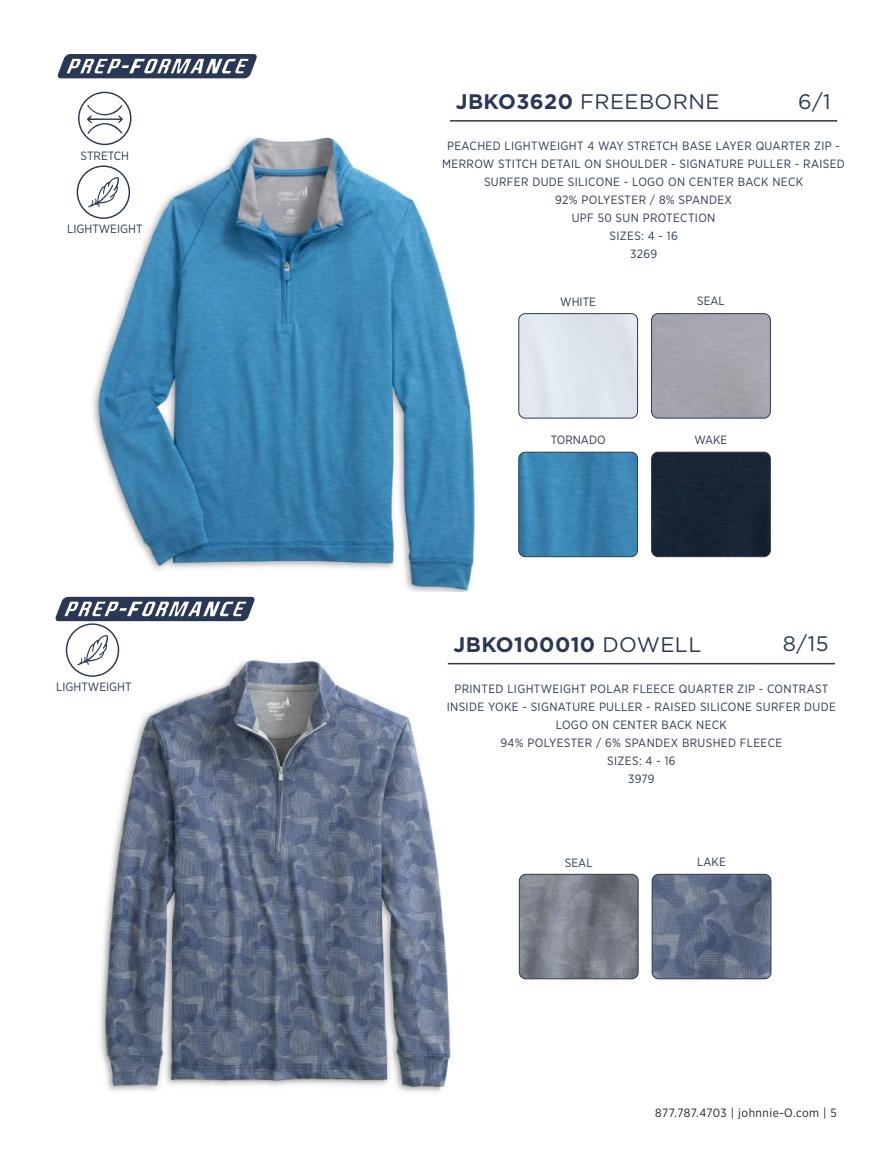
<style>
.page{position:relative;width:891px;height:1161px;background:#fff}
.page>*{position:absolute;margin:0;border:0;box-sizing:border-box;transform-origin:0 0}
.t1{font:21px "Gotham";letter-spacing:.02em;color:#2a3755}
.t2{font:700 21px "Gotham";letter-spacing:.02em;color:#2a3755}
.t3{font:12px/18px "Gotham Narrow";letter-spacing:.03em;color:#2a3855;text-align:center}
.t4{font:12px "Gotham Narrow";color:#2a3855}
.t5{font:12px "Gotham Narrow";letter-spacing:.04em;color:#231f20}
.s1{font-weight:700}
.s2{font-weight:400}
</style>
<div class="page">
<img style="left:93px;top:114px;width:386px;height:477px">
<svg style="left:78px;top:92px;width:53px;height:53px"></svg>
<svg style="left:77px;top:165px;width:53px;height:54px"></svg>
<hr style="left:450px;top:120px;width:387px;height:2px;background:#2a3755">
<svg style="left:57px;top:54px;width:200px;height:24px"></svg>
<div style="left:519px;top:314px;width:119px;height:104px;background:#dee5ec"></div>
<div style="left:519px;top:313px;width:119px;height:105px;border:1px solid #2a3855;border-radius:6px"></div>
<img style="left:652px;top:315px;width:117px;height:103px">
<div style="left:651px;top:313px;width:120px;height:105px;border:1px solid #2a3855;border-radius:6px"></div>
<img style="left:519px;top:452px;width:119px;height:105px">
<div style="left:519px;top:452px;width:119px;height:105px;border:1px solid #2a3855;border-radius:6px"></div>
<div style="left:653px;top:452px;width:116px;height:105px;background:#182432"></div>
<div style="left:651px;top:452px;width:120px;height:105px;border:1px solid #2a3855;border-radius:6px"></div>
<img style="left:99px;top:660px;width:367px;height:433px">
<hr style="left:448px;top:663px;width:387px;height:1px;background:#2a3755">
<svg style="left:55px;top:597px;width:200px;height:80px"></svg>
<img style="left:519px;top:874px;width:119px;height:105px">
<div style="left:519px;top:874px;width:119px;height:105px;border:1px solid #2a3855;border-radius:6px"></div>
<img style="left:652px;top:874px;width:119px;height:105px">
<div style="left:652px;top:874px;width:119px;height:105px;border:1px solid #2a3855;border-radius:6px"></div>
<p class="t4" style="left:81px;top:148px;width:50px">STRETCH</p>
<p class="t4" style="left:67px;top:221px;width:77px">LIGHTWEIGHT</p>
<p class="t4" style="left:56px;top:679px;width:77px">LIGHTWEIGHT</p>
<h1 class="t1" style="left:798px;top:88px;width:34px">6/1</h1>
<h1 class="t1" style="left:456px;top:88px;width:265px"><span class="s1">JBKO3620</span> FREEBORNE</h1>
<p class="t3" style="left:442px;top:137px;width:404px">PEACHED LIGHTWEIGHT 4 WAY STRETCH BASE LAYER QUARTER ZIP -<br>MERROW STITCH DETAIL ON SHOULDER - SIGNATURE PULLER - RAISED<br>SURFER DUDE SILICONE - LOGO ON CENTER BACK NECK<br>92% POLYESTER / 8% SPANDEX<br>UPF 50 SUN PROTECTION<br>SIZES: 4 - 16<br>3269</p>
<p class="t3" style="left:560px;top:292px;width:37px">WHITE</p>
<p class="t3" style="left:697px;top:292px;width:29px">SEAL</p>
<p class="t4" style="left:551px;top:433px;width:56px">TORNADO</p>
<p class="t3" style="left:695px;top:431px;width:34px">WAKE</p>
<h1 class="t1" style="left:783px;top:631px;width:47px">8/15</h1>
<h1 class="t2" style="left:454px;top:630px;width:249px">JBKO100010 <span class="s2">DOWELL</span></h1>
<p class="t3" style="left:447px;top:680px;width:391px">PRINTED LIGHTWEIGHT POLAR FLEECE QUARTER ZIP - CONTRAST INSIDE YOKE - SIGNATURE PULLER - RAISED SILICONE SURFER DUDE LOGO ON CENTER BACK NECK<br>94% POLYESTER / 6% SPANDEX BRUSHED FLEECE<br>SIZES: 4 - 16<br>3979</p>
<p class="t3" style="left:565px;top:853px;width:29px">SEAL</p>
<p class="t3" style="left:697px;top:853px;width:30px">LAKE</p>
<p class="t5" style="left:655px;top:1105px;width:183px">877.787.4703 | johnnie-O.com | 5</p>
</div>
